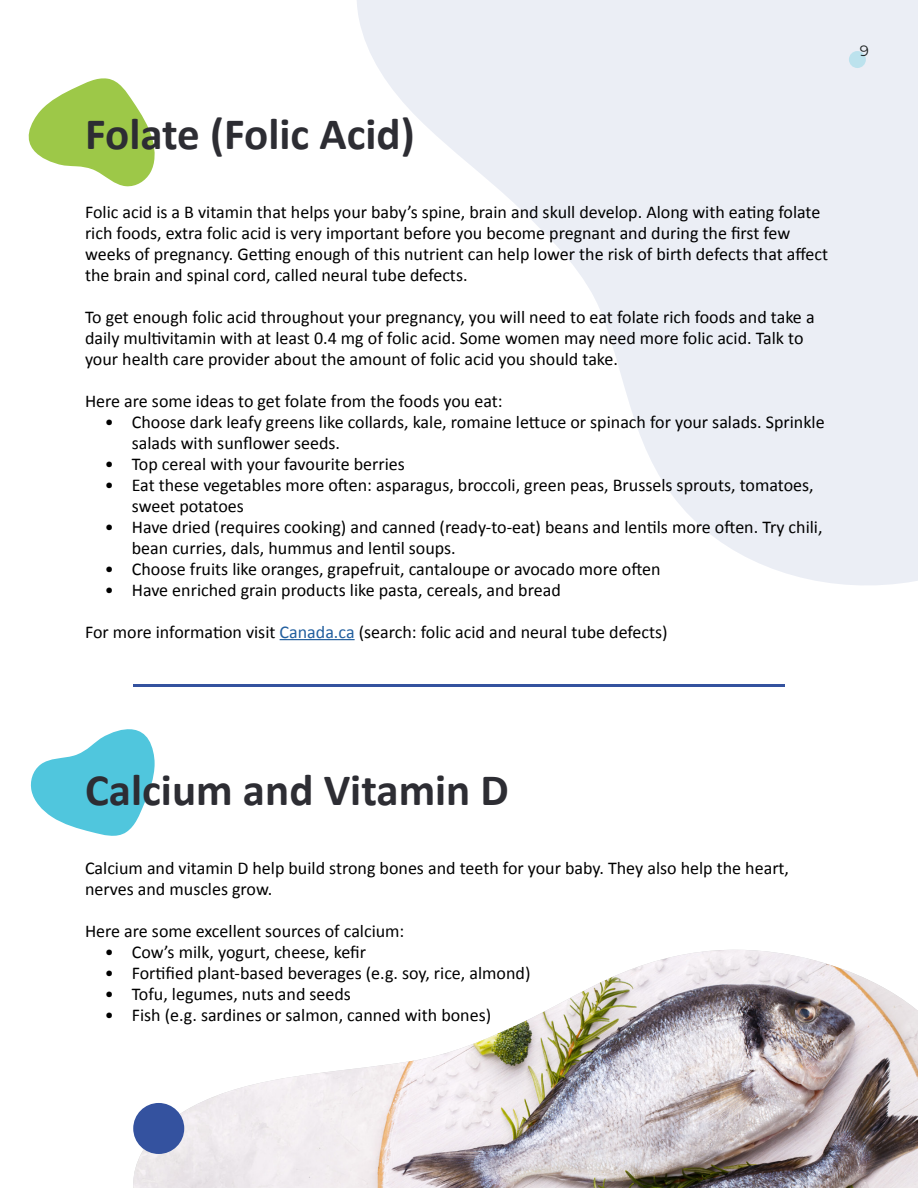
<style>
.page{position:relative;width:918px;height:1188px;background:#fff}
.page>*{position:absolute;margin:0;border:0;box-sizing:border-box;transform-origin:0 0}
.t1{font:700 45px "Calibri";color:#2d2d33}
.t2{font:18px/21px "Calibri";color:#000}
.t3{font:15px "Montserrat";color:#1a1f1f}
.s1{color:#215e9e}
</style>
<div class="page">
<svg style="left:357px;top:0;width:561px;height:585px;fill:#ebeef5"></svg>
<svg style="left:28px;top:78px;width:127px;height:109px"></svg>
<svg style="left:30px;top:729px;width:125px;height:107px"></svg>
<img style="left:133px;top:950px;width:785px;height:238px">
<hr style="left:133px;top:684px;width:652px;height:2px;background:#34529f">
<div style="left:133px;top:1103px;width:51px;height:51px;background:#34529f;border-radius:50%"></div>
<hr style="left:280px;top:639px;width:75px;height:1px;background:#215e9e">
<div style="left:849px;top:51px;width:17px;height:17px;background:#bce2ed;border-radius:50%"></div>
<h1 class="t1" style="left:85px;top:102px;width:331px">Folate (Folic Acid)</h1>
<p class="t2" style="left:85px;top:200px;width:745px">Folic acid is a B vitamin that helps your baby’s spine, brain and skull develop. Along with eating folate rich foods, extra folic acid is very important before you become pregnant and during the first few weeks of pregnancy. Getting enough of this nutrient can help lower the risk of birth defects that affect the brain and spinal cord, called neural tube defects.</p>
<p class="t2" style="left:85px;top:305px;width:731px">To get enough folic acid throughout your pregnancy, you will need to eat folate rich foods and take a daily multivitamin with at least 0.4 mg of folic acid. Some women may need more folic acid. Talk to your health care provider about the amount of folic acid you should take.</p>
<p class="t2" style="left:85px;top:389px;width:419px">Here are some ideas to get folate from the foods you eat:</p>
<p class="t2" style="left:132px;top:410px;width:694px;text-indent:-27px">• Choose dark leafy greens like collards, kale, romaine lettuce or spinach for your salads. Sprinkle salads with sunflower seeds.</p>
<p class="t2" style="left:105px;top:452px;width:302px">• Top cereal with your favourite berries</p>
<p class="t2" style="left:132px;top:473px;width:683px;text-indent:-27px">• Eat these vegetables more often: asparagus, broccoli, green peas, Brussels sprouts, tomatoes, sweet potatoes</p>
<p class="t2" style="left:132px;top:515px;width:692px;text-indent:-27px">• Have dried (requires cooking) and canned (ready-to-eat) beans and lentils more often. Try chili, bean curries, dals, hummus and lentil soups.</p>
<p class="t2" style="left:105px;top:557px;width:557px">• Choose fruits like oranges, grapefruit, cantaloupe or avocado more often</p>
<p class="t2" style="left:105px;top:578px;width:457px">• Have enriched grain products like pasta, cereals, and bread</p>
<p class="t2" style="left:85px;top:620px;width:584px">For more information visit <span class="s1">Canada.ca</span> (search: folic acid and neural tube defects)</p>
<p class="t3" style="left:860px;top:40px;width:11px">9</p>
<h1 class="t1" style="left:85px;top:759px;width:425px">Calcium and Vitamin D</h1>
<p class="t2" style="left:85px;top:857px;width:706px">Calcium and vitamin D help build strong bones and teeth for your baby. They also help the heart, nerves and muscles grow.</p>
<p class="t2" style="left:85px;top:920px;width:321px">Here are some excellent sources of calcium:</p>
<p class="t2" style="left:105px;top:941px;width:263px">• Cow’s milk, yogurt, cheese, kefir</p>
<p class="t2" style="left:105px;top:962px;width:427px">• Fortified plant-based beverages (e.g. soy, rice, almond)</p>
<p class="t2" style="left:105px;top:983px;width:248px">• Tofu, legumes, nuts and seeds</p>
<p class="t2" style="left:105px;top:1004px;width:388px">• Fish (e.g. sardines or salmon, canned with bones)</p>
</div>
